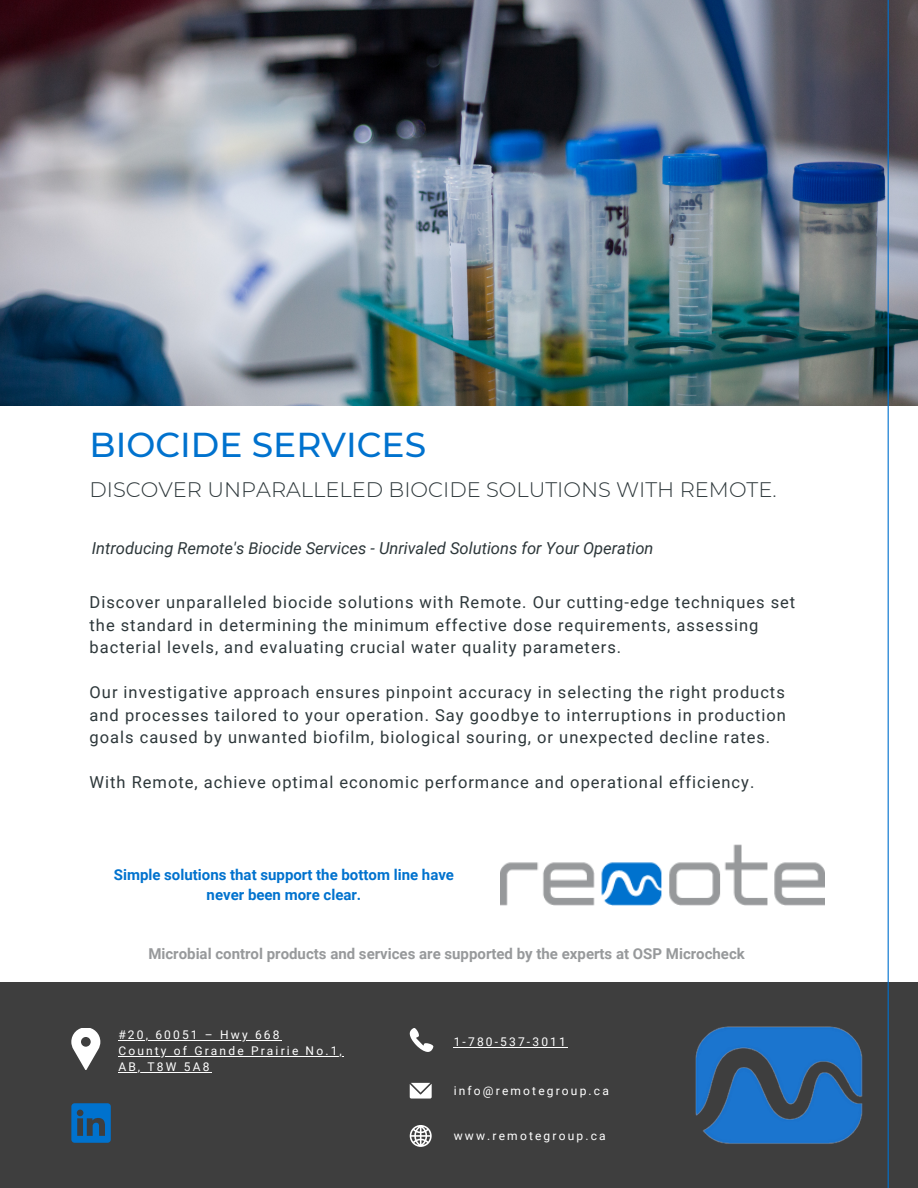
<style>
.page{position:relative;width:918px;height:1188px;background:#fff}
.page>*{position:absolute;margin:0;border:0;box-sizing:border-box;transform-origin:0 0}
.t1{font:500 34.5px "Montserrat";color:#0072ce}
.t2{font:300 21px "Montserrat";color:#2d373a}
.t3{font:16.5px/22.5px "Roboto";letter-spacing:.06em;color:#2d373a}
.t4{font:italic 16.5px "Roboto";color:#2d373a}
.t5{font:700 15px "Roboto";color:#97999b}
.t6{font:700 15px/20.2px "Roboto";color:#0072ce;text-align:center}
.t7{font:12px "Roboto";letter-spacing:.18em;color:#fff}
</style>
<div class="page">
<div style="left:0;top:982px;width:918px;height:206px;background:#3e3e3e"></div>
<img style="left:0;top:0;width:918px;height:406px">
<hr style="left:888px;top:0;width:1px;height:1188px;background:#0072ce">
<svg style="left:410px;top:1028px;width:23px;height:24px"></svg>
<svg style="left:71px;top:1028px;width:29px;height:42px"></svg>
<svg style="left:410px;top:1083px;width:22px;height:16px"></svg>
<svg style="left:410px;top:1125px;width:22px;height:22px"></svg>
<img style="left:500px;top:845px;width:324px;height:61px">
<img style="left:695px;top:1026px;width:168px;height:118px">
<svg style="left:71px;top:1103px;width:40px;height:40px"></svg>
<hr style="left:454px;top:1047px;width:114px;height:1px;background:#fff">
<hr style="left:118px;top:1040px;width:164px;height:1px;background:#fff">
<hr style="left:118px;top:1056px;width:226px;height:1px;background:#fff">
<svg style="left:118px;top:1072px;width:30px;height:1px"></svg>
<hr style="left:148px;top:1072px;width:64px;height:1px;background:#fff">
<h4 class="t1" style="left:90px;top:423px;width:338px">BIOCIDE SERVICES</h4>
<h4 class="t2" style="left:90px;top:477px;width:689px">DISCOVER UNPARALLELED BIOCIDE SOLUTIONS WITH REMOTE.</h4>
<h4 class="t4" style="left:92px;top:539px;width:563px">Introducing Remote's Biocide Services - Unrivaled Solutions for Your Operation</h4>
<h4 class="t3" style="left:90px;top:591px;width:707px">Discover unparalleled biocide solutions with Remote. Our cutting-edge techniques set the standard in determining the minimum effective dose requirements, assessing bacterial levels, and evaluating crucial water quality parameters.</h4>
<p class="t3" style="left:90px;top:681px;width:698px;text-align:justify">Our investigative approach ensures pinpoint accuracy in selecting the right products and processes tailored to your operation. Say goodbye to interruptions in production goals caused by unwanted biofilm, biological souring, or unexpected decline rates.</p>
<p class="t3" style="left:90px;top:771px;width:666px">With Remote, achieve optimal economic performance and operational efficiency.</p>
<p class="t6" style="left:114px;top:865px;width:342px">Simple solutions that support the bottom line have never been more clear.</p>
<p class="t5" style="left:148px;top:945px;width:598px">Microbial control products and services are supported by the experts at OSP Microcheck</p>
<p class="t7" style="left:118px;top:1028px;width:163px">#20, 60051 – Hwy 668</p>
<p class="t7" style="left:118px;top:1044px;width:225px">County of Grande Prairie No.1,</p>
<p class="t7" style="left:118px;top:1060px;width:93px">AB, T8W 5A8</p>
<p class="t7" style="left:454px;top:1035px;width:114px">1-780-537-3011</p>
<h1 class="t7" style="left:454px;top:1084px;width:157px">info@remotegroup.ca</h1>
<p class="t7" style="left:454px;top:1129px;width:153px">www.remotegroup.ca</p>
</div>
